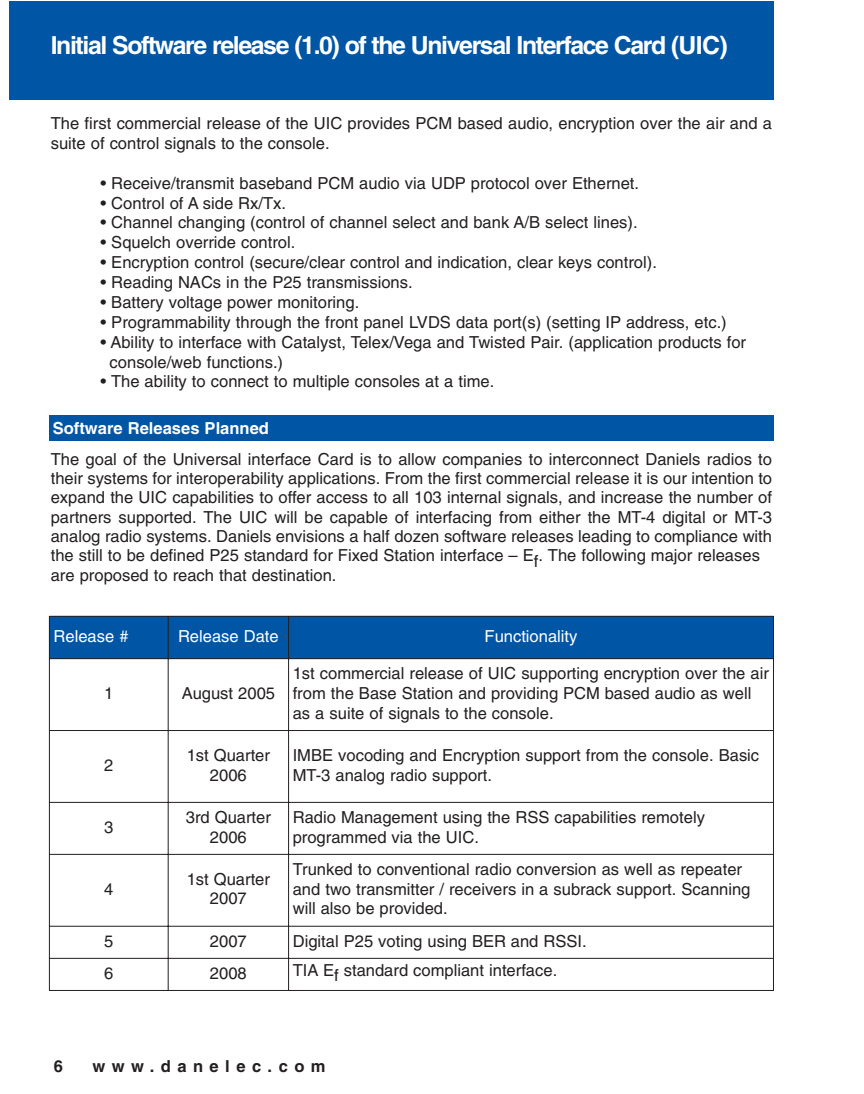
<style>
.page{position:relative;width:864px;height:1094px;background:#fff}
.page>*{position:absolute;margin:0;border:0;box-sizing:border-box;transform-origin:0 0}
.t1{font:700 24.9px "Helvetica";letter-spacing:-.055em;color:#fff}
.t2{font:16.5px/19.8px "Helvetica";color:#231f20}
.t3{font:16.5px "Helvetica";color:#fff}
.t4{font:700 16.5px "Helvetica";color:#fff}
.t5{font:700 16.5px "Helvetica";letter-spacing:.39em;color:#231f20}
</style>
<div class="page">
<div style="left:10px;top:1px;width:763px;height:99px;background:#0155a5"></div>
<div style="left:49px;top:415px;width:724px;height:26px;background:#0155a5"></div>
<div style="left:49px;top:616px;width:119px;height:42px;background:#0155a5"></div>
<div style="left:168px;top:616px;width:121px;height:42px;background:#0155a5"></div>
<div style="left:289px;top:616px;width:484px;height:42px;background:#0155a5"></div>
<hr style="left:49px;top:616px;width:1px;height:374px;background:#231f20">
<hr style="left:168px;top:616px;width:1px;height:374px;background:#231f20">
<hr style="left:288px;top:616px;width:1px;height:374px;background:#231f20">
<hr style="left:773px;top:616px;width:1px;height:374px;background:#231f20">
<hr style="left:49px;top:616px;width:724px;height:1px;background:#231f20">
<hr style="left:49px;top:658px;width:724px;height:1px;background:#231f20">
<hr style="left:49px;top:730px;width:724px;height:1px;background:#231f20">
<hr style="left:49px;top:802px;width:724px;height:1px;background:#231f20">
<hr style="left:49px;top:854px;width:724px;height:1px;background:#231f20">
<hr style="left:49px;top:926px;width:724px;height:1px;background:#231f20">
<hr style="left:49px;top:958px;width:724px;height:1px;background:#231f20">
<hr style="left:49px;top:990px;width:724px;height:1px;background:#231f20">
<h1 class="t1" style="left:51px;top:36px;width:678px">Initial Software release (1.0) of the Universal Interface Card (UIC)</h1>
<p class="t2" style="left:51px;top:115px;width:723px">The first commercial release of the UIC provides PCM based audio, encryption over the air and a suite of control signals to the console.</p>
<p class="t2" style="left:100px;top:174px;width:540px">• Receive/transmit baseband PCM audio via UDP protocol over Ethernet.</p>
<p class="t2" style="left:100px;top:194px;width:187px">• Control of A side Rx/Tx.</p>
<p class="t2" style="left:100px;top:214px;width:539px">• Channel changing (control of channel select and bank A/B select lines).</p>
<p class="t2" style="left:100px;top:234px;width:196px">• Squelch override control.</p>
<p class="t2" style="left:100px;top:254px;width:558px">• Encryption control (secure/clear control and indication, clear keys control).</p>
<p class="t2" style="left:100px;top:274px;width:314px">• Reading NACs in the P25 transmissions.</p>
<p class="t2" style="left:100px;top:294px;width:260px">• Battery voltage power monitoring.</p>
<p class="t2" style="left:100px;top:314px;width:628px">• Programmability through the front panel LVDS data port(s) (setting IP address, etc.)</p>
<p class="t2" style="left:110px;top:333px;width:638px;text-indent:-9px">• Ability to interface with Catalyst, Telex/Vega and Twisted Pair. (application products for console/web functions.)</p>
<p class="t2" style="left:100px;top:373px;width:395px">• The ability to connect to multiple consoles at a time.</p>
<p class="t4" style="left:53px;top:421px;width:218px">Software Releases Planned</p>
<p class="t2" style="left:51px;top:450px;width:723px;line-height:19.4px">The goal of the Universal interface Card is to allow companies to interconnect Daniels radios to their systems for interoperability applications. From the first commercial release it is our intention to expand the UIC capabilities to offer access to all 103 internal signals, and increase the number of partners supported. The UIC will be capable of interfacing from either the MT-4 digital or MT-3 analog radio systems. Daniels envisions a half dozen software releases leading to compliance with the still to be defined P25 standard for Fixed Station interface – Ef. The following major releases are proposed to reach that destination.</p>
<p class="t3" style="left:54px;top:630px;width:77px">Release #</p>
<p class="t3" style="left:178px;top:630px;width:102px">Release Date</p>
<p class="t3" style="left:485px;top:630px;width:94px">Functionality</p>
<p class="t2" style="left:104px;top:684px;width:11px">1</p>
<p class="t2" style="left:182px;top:684px;width:95px">August 2005</p>
<p class="t2" style="left:293px;top:665px;width:478px">1st commercial release of UIC supporting encryption over the air from the Base Station and providing PCM based audio as well as a suite of signals to the console.</p>
<p class="t2" style="left:104px;top:756px;width:11px">2</p>
<p class="t2" style="left:187px;top:746px;width:85px;text-align:center">1st Quarter<br>2006</p>
<p class="t2" style="left:293px;top:746px;width:468px">IMBE vocoding and Encryption support from the console. Basic<br>MT-3 analog radio support.</p>
<p class="t2" style="left:104px;top:818px;width:11px">3</p>
<p class="t2" style="left:186px;top:808px;width:87px;text-align:center">3rd Quarter<br>2006</p>
<p class="t2" style="left:293px;top:808px;width:414px">Radio Management using the RSS capabilities remotely programmed via the UIC.</p>
<p class="t2" style="left:104px;top:880px;width:11px">4</p>
<p class="t2" style="left:187px;top:870px;width:85px;text-align:center">1st Quarter<br>2007</p>
<p class="t2" style="left:293px;top:860px;width:459px">Trunked to conventional radio conversion as well as repeater and two transmitter / receivers in a subrack support. Scanning will also be provided.</p>
<p class="t2" style="left:104px;top:932px;width:11px">5</p>
<p class="t2" style="left:210px;top:932px;width:38px">2007</p>
<p class="t2" style="left:293px;top:932px;width:296px">Digital P25 voting using BER and RSSI.</p>
<p class="t2" style="left:104px;top:964px;width:11px">6</p>
<p class="t2" style="left:210px;top:964px;width:38px">2008</p>
<p class="t2" style="left:293px;top:961px;width:266px">TIA Ef standard compliant interface.</p>
<p class="t5" style="left:54px;top:1060px;width:11px">6</p>
<p class="t5" style="left:92px;top:1060px;width:235px">www.danelec.com</p>
</div>
